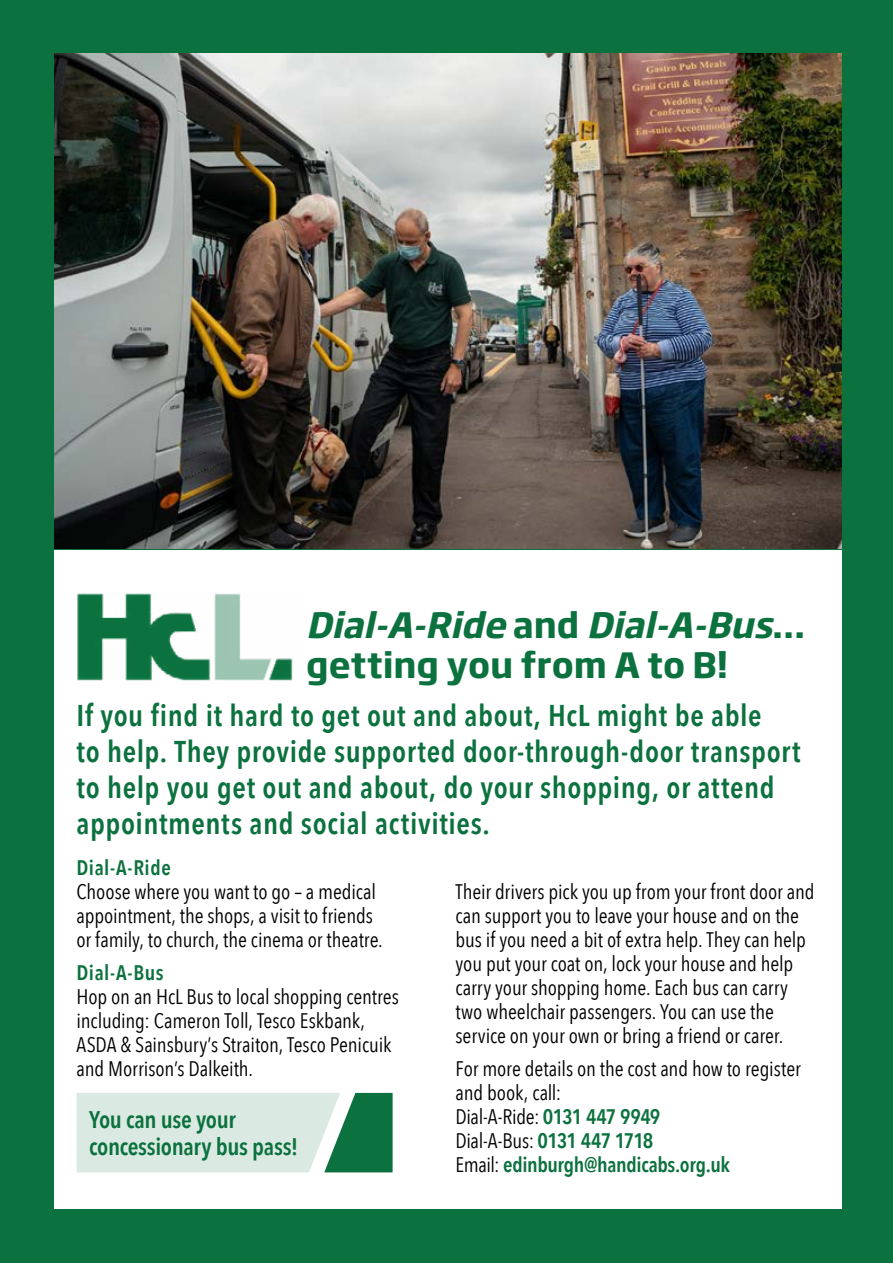
<style>
.page{position:relative;width:893px;height:1263px;background:#0b713e}
.page>*{position:absolute;margin:0;border:0;box-sizing:border-box;transform-origin:0 0}
.Copy_9_13_Regular_left_BLACK{font:700 34.5px/39.6px "Soho Gothic Pro";color:#0b713e}
.Copy_9_13_Regular_left_BLACK-2{font:600 30px/36px "Avenir Next Condensed";letter-spacing:.02em;color:#0b713e}
.Copy_9_13_Regular_left_BLACK-3{font:600 24px/27px "Avenir Next Condensed";letter-spacing:-.015em;color:#0b713e}
.Copy_9_13_Regular_left_BLACK-4{font:21px/24px "Avenir Next Condensed";letter-spacing:-.005em;color:#000}
.Copy_9_13_Regular_left_BLACK-5{font:600 21px "Avenir Next Condensed";letter-spacing:.025em;color:#0b713e}
.s1{font-style:italic}
.s2{font-weight:600;color:#0b713e}
</style>
<div class="page">
<div style="left:54px;top:551px;width:787px;height:658px;background:#fff"></div>
<img style="left:77px;top:593px;width:216px;height:87px">
<img style="left:54px;top:53px;width:787px;height:495px">
<svg style="left:77px;top:1093px;width:316px;height:79px;background:#b9d6c8"></svg>
<p class="Copy_9_13_Regular_left_BLACK" style="left:306px;top:603px;width:500px"><span class="s1">Dial-A-Ride</span> a n d <span class="s1">Dial-A-Bus</span>… getting you from A to B!</p>
<p class="Copy_9_13_Regular_left_BLACK-2" style="left:77px;top:697px;width:725px">If you find it hard to get out and about, HcL might be able<br>to help. They provide supported door-through-door transport to help you get out and about, do your shopping, or attend appointments and social activities.</p>
<p class="Copy_9_13_Regular_left_BLACK-5" style="left:77px;top:850px;width:96px">Dial-A-Ride</p>
<p class="Copy_9_13_Regular_left_BLACK-4" style="left:77px;top:879px;width:308px">Choose where you want to go – a medical appointment, the shops, a visit to friends or family, to church, the cinema or theatre.</p>
<p class="Copy_9_13_Regular_left_BLACK-4" style="left:77px;top:959px;width:324px"><span class="s2">Dial-A-Bus<br></span>Hop on an HcL Bus to local shopping centres including: Cameron Toll, Tesco Eskbank, ASDA &amp; Sainsbury’s Straiton, Tesco Penicuik and Morrison’s Dalkeith.</p>
<p class="Copy_9_13_Regular_left_BLACK-3" style="left:89px;top:1106px;width:211px">You can use your concessionary bus pass!</p>
<p class="Copy_9_13_Regular_left_BLACK-4" style="left:455px;top:879px;width:361px">Their drivers pick you up from your front door and can support you to leave your house and on the bus if you need a bit of extra help. They can help you put your coat on, lock your house and help carry your shopping home. Each bus can carry two wheelchair passengers. You can use the service on your own or bring a friend or carer.</p>
<p class="Copy_9_13_Regular_left_BLACK-4" style="left:455px;top:1055px;width:347px">For more details on the cost and how to register and book, call:<br>Dial-A-Ride: <span class="s2">0131 447 9949<br></span>Dial-A-Bus: <span class="s2">0131 447 1718<br></span>Email: <span class="s2">edinburgh@handicabs.org.uk</span></p>
</div>
